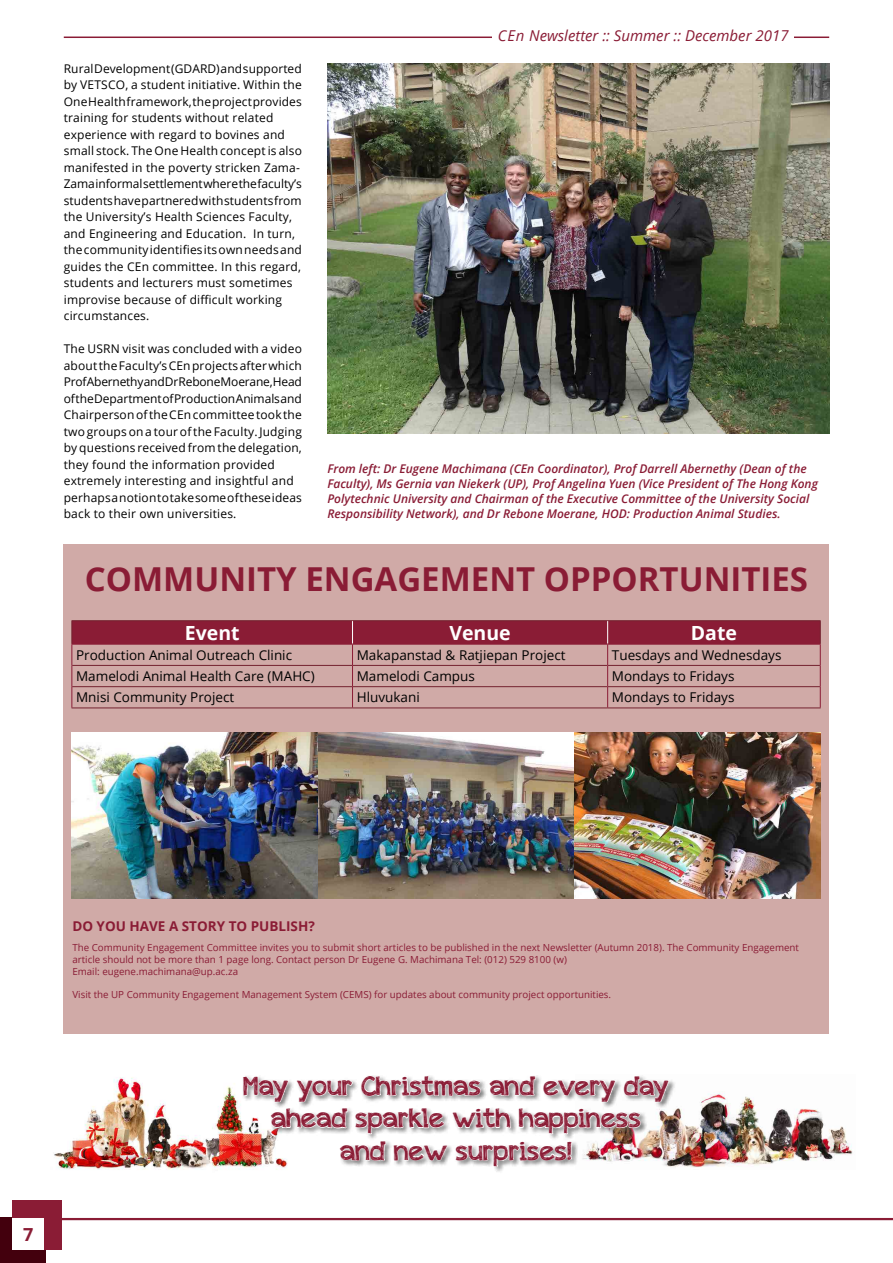
<style>
.page{position:relative;width:893px;height:1263px;background:#fff}
.page>*{position:absolute;margin:0;border:0;box-sizing:border-box;transform-origin:0 0}
.t1{font:700 33px "Open Sans";color:#8a1c35}
.t2{font:27px/32.4px "appleberry";color:#8a1c35;text-align:center}
.t3{font:700 19.5px "Open Sans";color:#fff}
.t4{font:700 18px "Open Sans";color:#8a1c35}
.t5{font:italic 15px "Open Sans";color:#8a1c35}
.t6{font:13.5px "Open Sans";color:#000}
.t7{font:700 13.5px "Open Sans";color:#8a1c35}
.t8{font:12px/16.5px "Open Sans";letter-spacing:.015em;color:#000}
.t9{font:italic 600 12px/15px "Open Sans";color:#8a1c35}
.t10{font:9.75px/11.7px "Open Sans";color:#8a1c35}
</style>
<div class="page">
<hr style="left:64px;top:37px;width:765px;height:1px;background:#8a1c35">
<hr style="left:56px;top:1218px;width:837px;height:2px;background:#8a1c35">
<div style="left:492px;top:29px;width:302px;height:19px;background:#fff"></div>
<div style="left:0;top:1217px;width:46px;height:46px;background:#43000d"></div>
<div style="left:12px;top:1200px;width:50px;height:50px;background:#8a1c35"></div>
<div style="left:12px;top:1218px;width:32px;height:32px;background:#fff"></div>
<img style="left:54px;top:1077px;width:180px;height:93px">
<img style="left:327px;top:64px;width:502px;height:370px">
<div style="left:64px;top:544px;width:765px;height:489px;background:#d0aaa7"></div>
<hr style="left:71px;top:620px;width:281px;height:1px;background:#73222f">
<hr style="left:352px;top:620px;width:256px;height:1px;background:#73222f">
<hr style="left:608px;top:620px;width:213px;height:1px;background:#73222f">
<hr style="left:71px;top:707px;width:281px;height:1px;background:#73222f">
<hr style="left:352px;top:707px;width:256px;height:1px;background:#73222f">
<hr style="left:608px;top:707px;width:213px;height:1px;background:#73222f">
<svg style="left:71px;top:621px;width:750px;height:86px"></svg>
<img style="left:71px;top:732px;width:750px;height:166px">
<img style="left:677px;top:1092px;width:176px;height:75px">
<div style="left:234px;top:1067px;width:443px;height:108px;background:#fff;opacity:.75"></div>
<svg style="left:243px;top:1076px;width:46px;height:26px"></svg>
<svg style="left:296px;top:1079px;width:57px;height:23px"></svg>
<svg style="left:361px;top:1075px;width:120px;height:21px"></svg>
<svg style="left:489px;top:1076px;width:47px;height:20px"></svg>
<svg style="left:543px;top:1079px;width:73px;height:23px"></svg>
<svg style="left:623px;top:1076px;width:46px;height:26px"></svg>
<svg style="left:270px;top:1108px;width:78px;height:21px"></svg>
<svg style="left:355px;top:1108px;width:89px;height:26px"></svg>
<svg style="left:452px;top:1108px;width:59px;height:20px"></svg>
<svg style="left:518px;top:1108px;width:123px;height:26px"></svg>
<svg style="left:339px;top:1140px;width:47px;height:21px"></svg>
<svg style="left:393px;top:1144px;width:55px;height:17px"></svg>
<svg style="left:455px;top:1141px;width:117px;height:26px"></svg>
<p class="t8" style="left:64px;top:60px;width:240px">Rural Development (GDARD) and supported by VETSCO, a student initiative. Within the One Health framework, the project provides training for students without related experience with regard to bovines and small stock. The One Health concept is also manifested in the poverty stricken Zama-Zama informal settlement where the faculty’s students have partnered with students from the University’s Health Sciences Faculty, and Engineering and Education. In turn, the community identifies its own needs and guides the CEn committee. In this regard, students and lecturers must sometimes improvise because of difficult working circumstances.</p>
<p class="t8" style="left:64px;top:340px;width:240px">The USRN visit was concluded with a video about the Faculty’s CEn projects after which Prof Abernethy and Dr Rebone Moerane, Head of the Department of Production Animals and Chairperson of the CEn committee took the two groups on a tour of the Faculty. Judging by questions received from the delegation, they found the information provided extremely interesting and insightful and perhaps a notion to take some of these ideas back to their own universities.</p>
<p class="t5" style="left:498px;top:25px;width:292px">CEn Newsletter :: Summer :: December 2017</p>
<p class="t9" style="left:327px;top:461px;width:492px">From left: Dr Eugene Machimana (CEn Coordinator), Prof Darrell Abernethy (Dean of the Faculty), Ms Gernia van Niekerk (UP), Prof Angelina Yuen (Vice President of The Hong Kong Polytechnic University and Chairman of the Executive Committee of the University Social Responsibility Network), and Dr Rebone Moerane, HOD: Production Animal Studies.</p>
<h1 class="t1" style="left:85px;top:556px;width:725px">COMMUNITY ENGAGEMENT OPPORTUNITIES</h1>
<h3 class="t3" style="left:185px;top:619px;width:56px">Event</h3>
<h3 class="t3" style="left:449px;top:619px;width:63px">Venue</h3>
<h3 class="t3" style="left:691px;top:619px;width:48px">Date</h3>
<p class="t6" style="left:76px;top:646px;width:218px">Production Animal Outreach Clinic</p>
<p class="t6" style="left:357px;top:646px;width:210px">Makapanstad &amp; Ratjiepan Project</p>
<p class="t6" style="left:612px;top:646px;width:171px">Tuesdays and Wednesdays</p>
<p class="t6" style="left:76px;top:667px;width:240px">Mamelodi Animal Health Care (MAHC)</p>
<p class="t6" style="left:357px;top:667px;width:120px">Mamelodi Campus</p>
<p class="t6" style="left:612px;top:667px;width:124px">Mondays to Fridays</p>
<p class="t6" style="left:76px;top:688px;width:160px">Mnisi Community Project</p>
<p class="t6" style="left:357px;top:688px;width:65px">Hluvukani</p>
<p class="t6" style="left:612px;top:688px;width:124px">Mondays to Fridays</p>
<h3 class="t4" style="left:23px;top:1221px;width:12px">7</h3>
<p class="t7" style="left:72px;top:917px;width:244px">DO YOU HAVE A STORY TO PUBLISH?</p>
<p class="t10" style="left:72px;top:942px;width:728px">The Community Engagement Committee invites you to submit short articles to be published in the next Newsletter (Autumn 2018). The Community Engagement article should not be more than 1 page long. Contact person Dr Eugene G. Machimana Tel: (012) 529 8100 (w)<br>Email: eugene.machimana@up.ac.za</p>
<p class="t10" style="left:72px;top:988px;width:540px">Visit the UP Community Engagement Management System (CEMS) for updates about community project opportunities.</p>
<h2 class="t2" style="left:243px;top:1069px;width:427px">May your Christmas and every day ahead sparkle with happiness<br>and new surprises!</h2>
</div>
